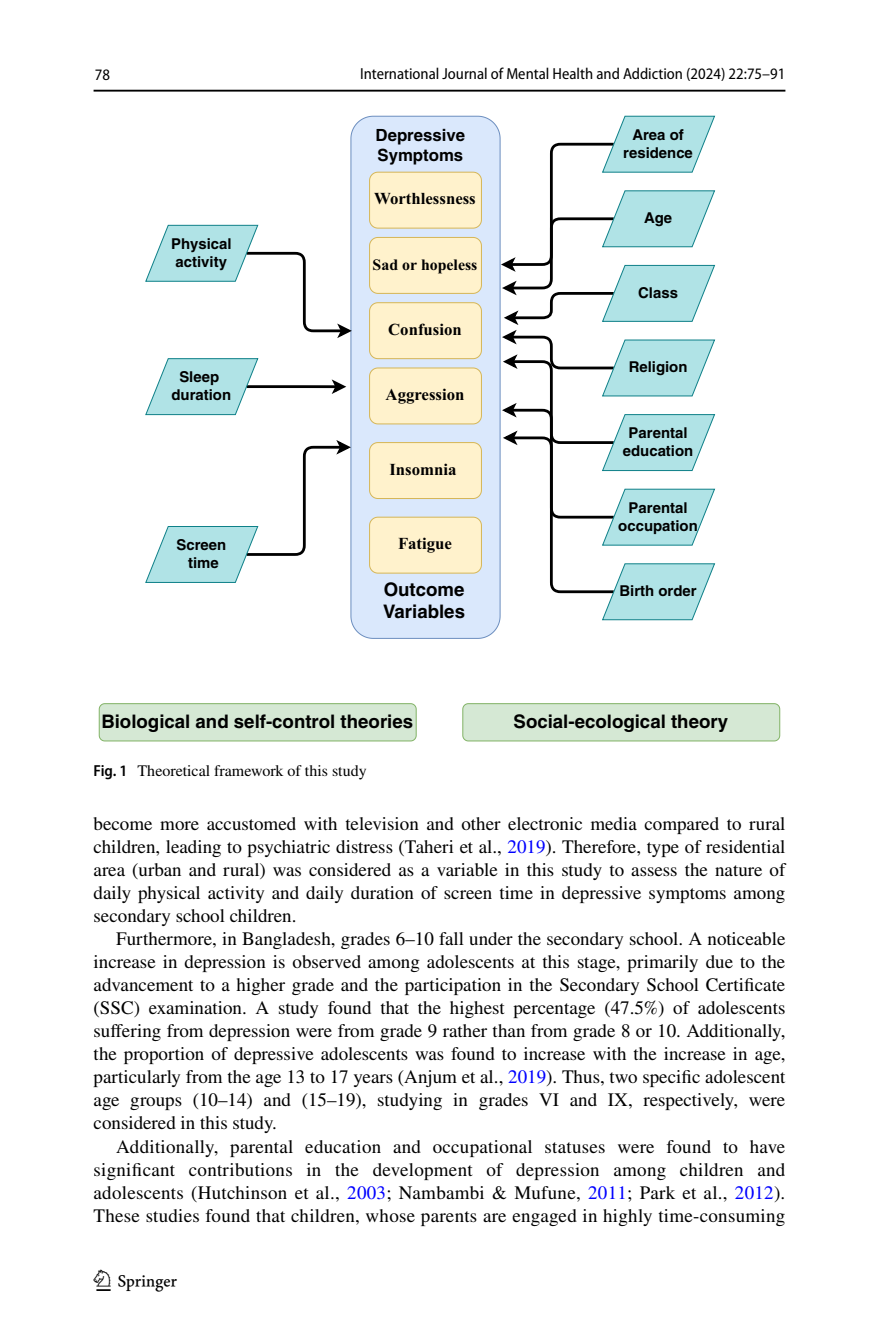
<style>
.page{position:relative;width:879px;height:1333px;background:#fff}
.page>*{position:absolute;margin:0;border:0;box-sizing:border-box;transform-origin:0 0}
.t1{font:30px "Springnew Regular 4";color:#000}
.t2{font:19px/23px "STIX";color:#000;text-align:justify}
.t3{font:700 18.6px/22.4px "Helvetica";color:#000}
.t4{font:700 16.8px "Times New Roman";color:#000}
.t5{font:700 16.8px/19.6px "Helvetica";color:#000}
.t6{font:semi-condensed 16px "Myriad Pro";color:#000}
.t7{font:16px "STIX";color:#000}
.t8{font:700 15.8px "Times New Roman";color:#000}
.t9{font:700 15px/17.6px "Helvetica";color:#000;text-align:center}
.s1{font-family:"Myriad Pro";font-weight:600;font-stretch:semi-condensed}
.s2{color:#00f}
</style>
<div class="page">
<hr style="left:94px;top:90px;width:691px;height:2px;background:#000">
<div style="left:350px;top:116px;width:150px;height:523px;background:#dae8fc"></div>
<svg style="left:369px;top:171px;width:113px;height:58px;background:#fbeec7"></svg>
<svg style="left:369px;top:236px;width:113px;height:58px;background:#fbeec7"></svg>
<svg style="left:369px;top:302px;width:113px;height:58px;background:#fbeec7"></svg>
<svg style="left:369px;top:367px;width:113px;height:58px;background:#fbeec7"></svg>
<svg style="left:369px;top:441px;width:113px;height:58px;background:#fbeec7"></svg>
<svg style="left:369px;top:516px;width:113px;height:58px;background:#fbeec7"></svg>
<svg style="left:500px;top:116px;width:216px;height:505px"></svg>
<svg style="left:145px;top:224px;width:207px;height:117px"></svg>
<svg style="left:145px;top:358px;width:202px;height:58px"></svg>
<svg style="left:145px;top:437px;width:206px;height:146px"></svg>
<svg style="left:99px;top:703px;width:318px;height:38px;background:#d1e5cf"></svg>
<svg style="left:462px;top:703px;width:318px;height:38px;background:#d1e5cf"></svg>
<p class="t6" style="left:95px;top:66px;width:17px">78</p>
<p class="t6" style="left:360px;top:65px;width:427px">International Journal of Mental Health and Addiction (2024) 22:75–91</p>
<p class="t9" style="left:171px;top:235px;width:62px">Physical activity</p>
<p class="t9" style="left:171px;top:368px;width:61px">Sleep duration</p>
<p class="t9" style="left:176px;top:536px;width:51px">Screen time</p>
<p class="t5" style="left:376px;top:125px;width:91px">Depressive<br>Symptoms</p>
<p class="t4" style="left:374px;top:186px;width:103px">Worthlessness</p>
<p class="t8" style="left:373px;top:253px;width:106px">Sad or hopeless</p>
<p class="t4" style="left:388px;top:317px;width:75px">Confusion</p>
<p class="t4" style="left:385px;top:382px;width:80px">Aggression</p>
<p class="t4" style="left:389px;top:457px;width:69px">Insomnia</p>
<p class="t4" style="left:398px;top:531px;width:56px">Fatigue</p>
<p class="t3" style="left:383px;top:578px;width:83px">Outcome<br>Variables</p>
<p class="t9" style="left:623px;top:126px;width:71px">Area of residence</p>
<p class="t9" style="left:644px;top:209px;width:30px">Age</p>
<p class="t9" style="left:638px;top:283px;width:41px">Class</p>
<p class="t9" style="left:628px;top:358px;width:60px">Religion</p>
<p class="t9" style="left:623px;top:424px;width:72px">Parental education</p>
<p class="t9" style="left:618px;top:498px;width:81px">Parental occupation</p>
<p class="t9" style="left:619px;top:581px;width:79px">Birth order</p>
<p class="t3" style="left:101px;top:710px;width:313px">Biological and self-control theories</p>
<p class="t3" style="left:513px;top:710px;width:216px">Social-ecological theory</p>
<p class="t7" style="left:94px;top:759px;width:275px"><span class="s1">Fig. 1</span> Theoretical framework of this study</p>
<p class="t2" style="left:94px;top:813px;width:693px">become more accustomed with television and other electronic media compared to rural children, leading to psychiatric distress (Taheri et al., <span class="s2">2019</span>). Therefore, type of residential area (urban and rural) was considered as a variable in this study to assess the nature of daily physical activity and daily duration of screen time in depressive symptoms among secondary school children.</p>
<p class="t2" style="left:94px;top:928px;width:693px;text-indent:23px">Furthermore, in Bangladesh, grades 6–10 fall under the secondary school. A noticeable increase in depression is observed among adolescents at this stage, primarily due to the advancement to a higher grade and the participation in the Secondary School Certificate (SSC) examination. A study found that the highest percentage (47.5%) of adolescents suffering from depression were from grade 9 rather than from grade 8 or 10. Additionally, the proportion of depressive adolescents was found to increase with the increase in age, particularly from the age 13 to 17 years (Anjum et al., <span class="s2">2019</span>). Thus, two specific adolescent age groups (10–14) and (15–19), studying in grades VI and IX, respectively, were considered in this study.</p>
<p class="t2" style="left:94px;top:1135px;width:693px;text-indent:23px">Additionally, parental education and occupational statuses were found to have significant contributions in the development of depression among children and adolescents (Hutchinson et al., <span class="s2">2003</span>; Nambambi &amp; Mufune, <span class="s2">2011</span>; Park et al., <span class="s2">2012</span>).<br>These studies found that children, whose parents are engaged in highly time-consuming</p>
<h1 class="t1" style="left:96px;top:1269px;width:83px">1 3</h1>
</div>
